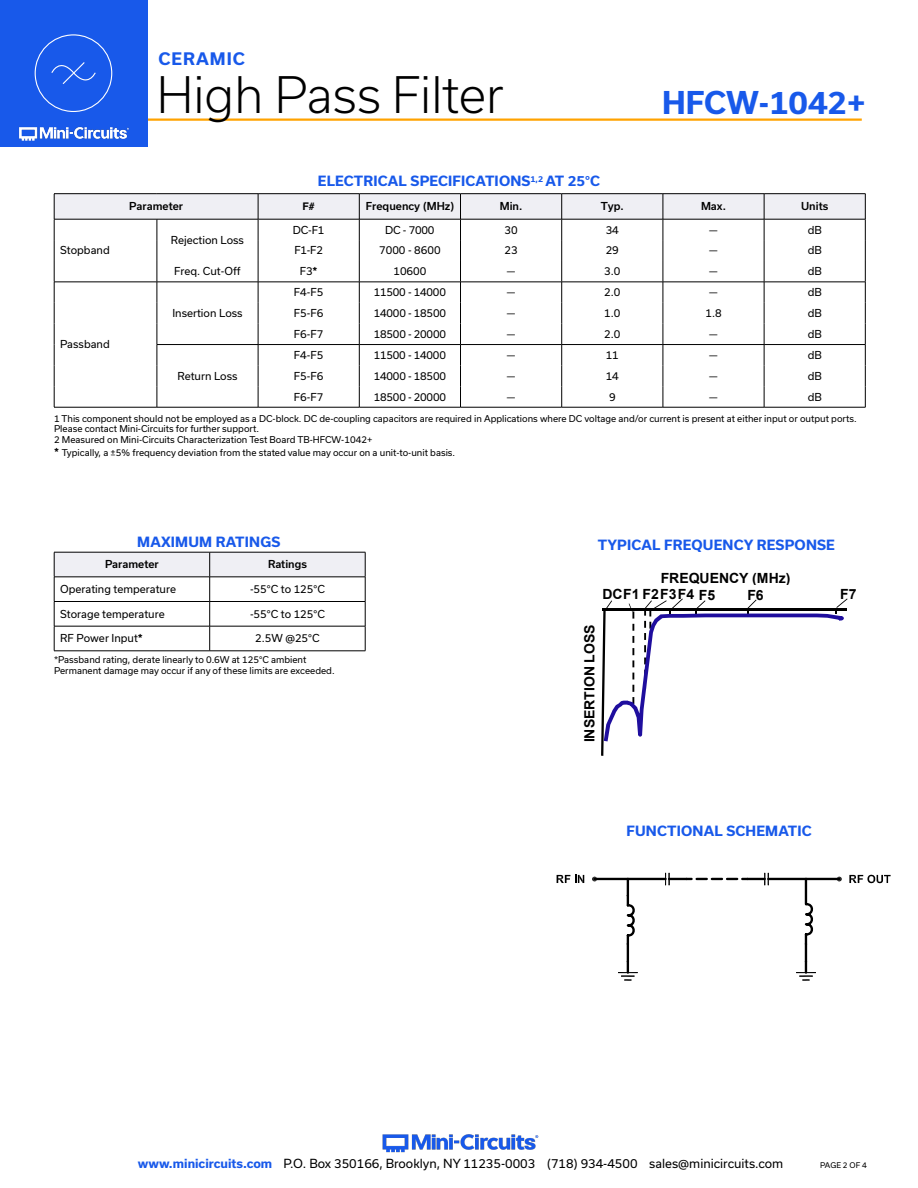
<style>
.page{position:relative;width:918px;height:1188px;background:#fff}
.page>*{position:absolute;margin:0;border:0;box-sizing:border-box;transform-origin:0 0}
.t1{font:300 48px "Usual";color:#000}
.t2{font:700 30px "Usual";color:#1859ea}
.t3{font:700 16.5px "Usual";letter-spacing:.065em;color:#1859ea}
.t4{font:700 13.95px "Arial";color:#000}
.Blue_Headers{font:700 13.5px "Usual";letter-spacing:.015em;color:#1859ea}
.t5{font:12px "Usual";color:#000}
.Table_Body_Left_Just{font:10.5px "Usual";color:#000}
.Table_Body_Center{font:10.5px "Usual";color:#000}
.Table_Body_Left_Just-2{font:10.5px "Usual";letter-spacing:-.02em;color:#000}
.Table_Header_Center{font:500 10.5px "Usual";color:#000}
.t6{font:700 10.5px "Helvetica";color:#000}
.Notes{font:9px "Usual";color:#000}
.t7{font:7.5px "Usual";color:#000}
.s1{font-weight:700}
.s2{font-weight:700;font-size:10.5px}
.s3{font-weight:700;color:#1859ea}
</style>
<div class="page">
<hr style="left:129px;top:118px;width:733px;height:3px;background:#ffa300">
<div style="left:0;top:0;width:147px;height:147px;background:#1859ea"></div>
<img style="left:19px;top:126px;width:110px;height:15px">
<div style="left:35px;top:34px;width:77px;height:78px;border:1px solid #fff;border-radius:50%"></div>
<svg style="left:51px;top:62px;width:45px;height:22px"></svg>
<img style="left:382px;top:1134px;width:157px;height:19px">
<hr style="left:54px;top:193px;width:103px;height:1px;background:#000">
<hr style="left:157px;top:193px;width:101px;height:1px;background:#000">
<hr style="left:258px;top:193px;width:101px;height:1px;background:#000">
<hr style="left:359px;top:193px;width:102px;height:1px;background:#000">
<hr style="left:461px;top:193px;width:101px;height:1px;background:#000">
<hr style="left:562px;top:193px;width:101px;height:1px;background:#000">
<hr style="left:663px;top:193px;width:101px;height:1px;background:#000">
<hr style="left:764px;top:193px;width:102px;height:1px;background:#000">
<hr style="left:54px;top:407px;width:103px;height:1px;background:#000">
<hr style="left:157px;top:407px;width:101px;height:1px;background:#000">
<hr style="left:764px;top:407px;width:102px;height:1px;background:#000">
<hr style="left:562px;top:407px;width:101px;height:1px;background:#000">
<hr style="left:663px;top:407px;width:101px;height:1px;background:#000">
<hr style="left:258px;top:407px;width:101px;height:1px;background:#000">
<hr style="left:359px;top:407px;width:102px;height:1px;background:#000">
<hr style="left:461px;top:407px;width:101px;height:1px;background:#000">
<svg style="left:54px;top:194px;width:812px;height:213px"></svg>
<hr style="left:258px;top:282px;width:101px;height:1px;background:#000">
<hr style="left:54px;top:651px;width:156px;height:1px;background:#000">
<svg style="left:54px;top:552px;width:312px;height:99px"></svg>
<hr style="left:210px;top:651px;width:155px;height:1px;background:#000">
<svg style="left:601px;top:598px;width:247px;height:158px"></svg>
<svg style="left:592px;top:877px;width:46px;height:104px"></svg>
<hr style="left:628px;top:878px;width:38px;height:2px;background:#000">
<hr style="left:806px;top:878px;width:33px;height:2px;background:#000">
<svg style="left:837px;top:877px;width:5px;height:5px"></svg>
<svg style="left:775px;top:877px;width:41px;height:104px"></svg>
<hr style="left:768px;top:878px;width:38px;height:2px;background:#000">
<svg style="left:665px;top:873px;width:104px;height:12px"></svg>
<svg style="left:557px;top:875px;width:27px;height:8px"></svg>
<svg style="left:849px;top:875px;width:42px;height:8px"></svg>
<h3 class="t3" style="left:158px;top:49px;width:88px">CERAMIC</h3>
<h1 class="t1" style="left:157px;top:67px;width:348px">High Pass Filter</h1>
<p class="Blue_Headers" style="left:318px;top:173px;width:284px">ELECTRICAL SPECIFICATIONS<sup>1,2</sup> AT 25°C</p>
<h2 class="t2" style="left:662px;top:86px;width:205px">HFCW-1042+</h2>
<p class="Table_Body_Left_Just" style="left:60px;top:244px;width:51px">Stopband</p>
<p class="Table_Body_Left_Just" style="left:60px;top:338px;width:51px">Passband</p>
<p class="Table_Header_Center" style="left:129px;top:200px;width:56px">Parameter</p>
<p class="t6" style="left:303px;top:200px;width:14px">F#</p>
<p class="Table_Header_Center" style="left:366px;top:200px;width:90px">Frequency (MHz)</p>
<p class="Table_Header_Center" style="left:500px;top:200px;width:24px">Min.</p>
<p class="Table_Header_Center" style="left:601px;top:200px;width:25px">Typ.</p>
<p class="Table_Header_Center" style="left:701px;top:200px;width:26px">Max.</p>
<p class="Table_Header_Center" style="left:801px;top:200px;width:29px">Units</p>
<p class="Table_Body_Center" style="left:171px;top:234px;width:75px">Rejection Loss</p>
<p class="Table_Body_Left_Just" style="left:293px;top:224px;width:33px">DC-F1</p>
<p class="Table_Body_Left_Just" style="left:385px;top:224px;width:51px">DC - 7000</p>
<p class="Table_Body_Left_Just" style="left:505px;top:224px;width:15px">30</p>
<p class="Table_Body_Left_Just" style="left:606px;top:224px;width:15px">34</p>
<p class="Table_Body_Left_Just" style="left:709px;top:224px;width:10px">—</p>
<p class="Table_Body_Left_Just" style="left:808px;top:224px;width:16px">dB</p>
<p class="Table_Body_Left_Just" style="left:294px;top:244px;width:30px">F1-F2</p>
<p class="Table_Body_Left_Just" style="left:379px;top:244px;width:63px">7000 - 8600</p>
<p class="Table_Body_Left_Just" style="left:505px;top:244px;width:15px">23</p>
<p class="Table_Body_Left_Just" style="left:606px;top:244px;width:15px">29</p>
<p class="Table_Body_Left_Just" style="left:709px;top:244px;width:10px">—</p>
<p class="Table_Body_Left_Just" style="left:808px;top:244px;width:16px">dB</p>
<p class="Table_Body_Center" style="left:174px;top:265px;width:68px">Freq. Cut-Off</p>
<p class="Table_Body_Left_Just" style="left:300px;top:265px;width:19px">F3<span class="s1">*</span></p>
<p class="Table_Body_Left_Just" style="left:393px;top:265px;width:34px">10600</p>
<p class="Table_Body_Left_Just" style="left:507px;top:265px;width:10px">—</p>
<p class="Table_Body_Left_Just" style="left:604px;top:265px;width:18px">3.0</p>
<p class="Table_Body_Left_Just" style="left:709px;top:265px;width:10px">—</p>
<p class="Table_Body_Left_Just" style="left:808px;top:265px;width:16px">dB</p>
<p class="Table_Body_Center" style="left:172px;top:307px;width:72px">Insertion Loss</p>
<p class="Table_Body_Center" style="left:177px;top:370px;width:62px">Return Loss</p>
<p class="Table_Body_Center" style="left:294px;top:286px;width:31px">F4-F5</p>
<p class="Table_Body_Left_Just-2" style="left:374px;top:286px;width:74px">11500 - 14000</p>
<p class="Table_Body_Left_Just" style="left:507px;top:286px;width:10px">—</p>
<p class="Table_Body_Left_Just" style="left:604px;top:286px;width:18px">2.0</p>
<p class="Table_Body_Left_Just" style="left:709px;top:286px;width:10px">—</p>
<p class="Table_Body_Center" style="left:808px;top:286px;width:16px">dB</p>
<p class="Table_Body_Center" style="left:294px;top:307px;width:31px">F5-F6</p>
<p class="Table_Body_Left_Just-2" style="left:374px;top:307px;width:74px">14000 - 18500</p>
<p class="Table_Body_Left_Just" style="left:507px;top:307px;width:10px">—</p>
<p class="Table_Body_Left_Just" style="left:604px;top:307px;width:18px">1.0</p>
<p class="Table_Body_Left_Just" style="left:705px;top:307px;width:18px">1.8</p>
<p class="Table_Body_Center" style="left:808px;top:307px;width:16px">dB</p>
<p class="Table_Body_Center" style="left:294px;top:328px;width:31px">F6-F7</p>
<p class="Table_Body_Left_Just-2" style="left:374px;top:328px;width:74px">18500 - 20000</p>
<p class="Table_Body_Left_Just" style="left:507px;top:328px;width:10px">—</p>
<p class="Table_Body_Left_Just" style="left:604px;top:328px;width:18px">2.0</p>
<p class="Table_Body_Left_Just" style="left:709px;top:328px;width:10px">—</p>
<p class="Table_Body_Center" style="left:808px;top:328px;width:16px">dB</p>
<p class="Table_Body_Center" style="left:294px;top:349px;width:31px">F4-F5</p>
<p class="Table_Body_Left_Just-2" style="left:374px;top:349px;width:74px">11500 - 14000</p>
<p class="Table_Body_Left_Just" style="left:507px;top:349px;width:10px">—</p>
<p class="Table_Body_Left_Just" style="left:606px;top:349px;width:15px">11</p>
<p class="Table_Body_Left_Just" style="left:709px;top:349px;width:10px">—</p>
<p class="Table_Body_Center" style="left:808px;top:349px;width:16px">dB</p>
<p class="Table_Body_Center" style="left:294px;top:370px;width:31px">F5-F6</p>
<p class="Table_Body_Left_Just-2" style="left:374px;top:370px;width:74px">14000 - 18500</p>
<p class="Table_Body_Left_Just" style="left:507px;top:370px;width:10px">—</p>
<p class="Table_Body_Left_Just" style="left:606px;top:370px;width:15px">14</p>
<p class="Table_Body_Left_Just" style="left:709px;top:370px;width:10px">—</p>
<p class="Table_Body_Center" style="left:808px;top:370px;width:16px">dB</p>
<p class="Table_Body_Center" style="left:294px;top:391px;width:31px">F6-F7</p>
<p class="Table_Body_Left_Just-2" style="left:374px;top:391px;width:74px">18500 - 20000</p>
<p class="Table_Body_Left_Just" style="left:507px;top:391px;width:10px">—</p>
<p class="Table_Body_Left_Just" style="left:609px;top:391px;width:8px">9</p>
<p class="Table_Body_Left_Just" style="left:709px;top:391px;width:10px">—</p>
<p class="Table_Body_Center" style="left:808px;top:391px;width:16px">dB</p>
<p class="Notes" style="left:54px;top:413px;width:804px">1 This component should not be employed as a DC-block. DC de-coupling capacitors are required in Applications where DC voltage and/or current is present at either input or output ports.</p>
<p class="Notes" style="left:54px;top:424px;width:206px">Please contact Mini-Circuits for further support.</p>
<p class="Notes" style="left:54px;top:435px;width:320px">2 Measured on Mini-Circuits Characterization Test Board TB-HFCW-1042+</p>
<p class="Notes" style="left:54px;top:447px;width:403px"><span class="s2">*</span> Typically, a ±5% frequency deviation from the stated value may occur on a unit-to-unit basis.</p>
<p class="Blue_Headers" style="left:137px;top:535px;width:145px">MAXIMUM RATINGS</p>
<p class="Blue_Headers" style="left:598px;top:538px;width:239px">TYPICAL FREQUENCY RESPONSE</p>
<p class="Table_Header_Center" style="left:105px;top:558px;width:55px">Parameter</p>
<p class="Table_Header_Center" style="left:268px;top:558px;width:40px">Ratings</p>
<p class="Table_Body_Left_Just" style="left:60px;top:583px;width:117px">Operating temperature</p>
<p class="Table_Body_Center" style="left:250px;top:583px;width:76px">-55°C to 125°C</p>
<p class="Table_Body_Left_Just" style="left:60px;top:608px;width:106px">Storage temperature</p>
<p class="Table_Body_Center" style="left:250px;top:608px;width:76px">-55°C to 125°C</p>
<p class="Table_Body_Left_Just" style="left:60px;top:632px;width:84px">RF Power Input<span class="s1">*</span></p>
<p class="Table_Body_Center" style="left:255px;top:632px;width:66px">2.5W @25°C</p>
<p class="Notes" style="left:54px;top:655px;width:254px">*Passband rating, derate linearly to 0.6W at 125°C ambient</p>
<p class="Notes" style="left:54px;top:665px;width:282px">Permanent damage may occur if any of these limits are exceeded.</p>
<p class="t4" style="left:661px;top:568px;width:131px">FREQUENCY (MHz)</p>
<p class="t4" style="left:603px;top:584px;width:114px">DCF1 F2F3F4 F5</p>
<p class="t4" style="left:747px;top:585px;width:18px">F6</p>
<p class="t4" style="left:840px;top:584px;width:18px">F7</p>
<p class="t4" style="left:580px;top:742px;width:119px;rotate:-90deg">INSERTION LOSS</p>
<p class="Blue_Headers" style="left:627px;top:823px;width:187px">FUNCTIONAL SCHEMATIC</p>
<h3 class="t5" style="left:138px;top:1157px;width:647px"><span class="s3">www.minicircuits.com</span> P.O. Box 350166, Brooklyn, NY 11235-0003 (718) 934-4500 sales@minicircuits.com</h3>
<p class="t7" style="left:820px;top:1161px;width:48px">PAGE 2 OF 4</p>
</div>
